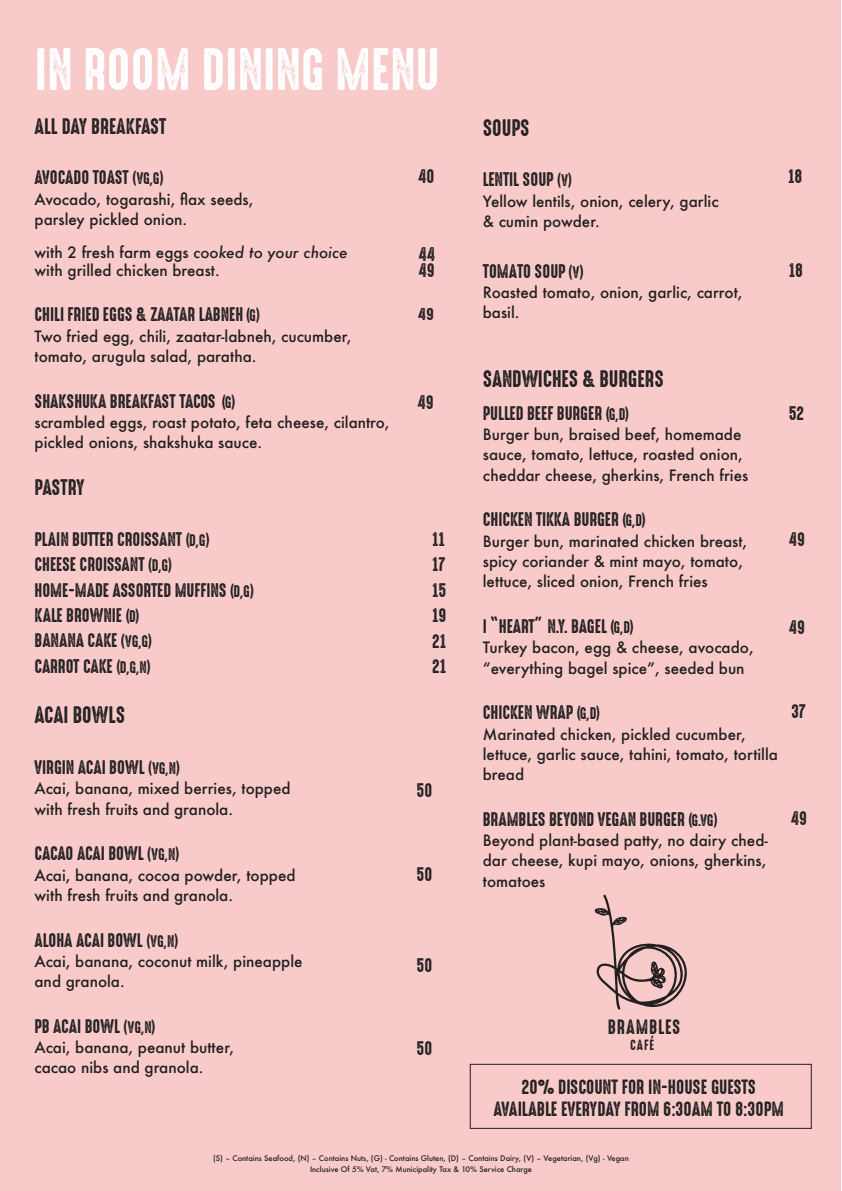
<style>
.page{position:relative;width:842px;height:1191px;background:#fff}
.page>*{position:absolute;margin:0;border:0;box-sizing:border-box;transform-origin:0 0}
.t1{font:53.8px "High Voltage Rough";color:#fff}
.t2{font:21.6px "High Voltage Rough";color:#231f20}
.t3{font:20.3px "High Voltage Rough";color:#231f20}
.t4{font:18.7px "High Voltage Rough";letter-spacing:.05em;color:#231f20}
.t5{font:18.6px/21.9px "High Voltage Rough";color:#231f20;text-align:center}
.t6{font:17.8px/25.4px "High Voltage Rough";color:#231f20}
.t7{font:15.6px "High Voltage Rough";color:#231f20;scale:1.14 1}
.t8{font:500 15.2px/20.3px "Futura";color:#231f20}
.t9{font:13.4px "High Voltage Rough";color:#231f20}
.t10{font:500 7.5px/10.3px "Futura";color:#231f20;text-align:center}
.s1{font-size:15.2px}
.s2{font-style:italic}
</style>
<div class="page">
<div style="left:0;top:0;width:841px;height:1191px;background:#f8cbca"></div>
<div style="left:470px;top:1063px;width:342px;height:65px;border:1px solid #231f20"></div>
<svg style="left:594px;top:894px;width:93px;height:115px"></svg>
<h1 class="t1" style="left:35px;top:40px;width:406px">IN ROOM DINING MENU</h1>
<h3 class="t3" style="left:35px;top:115px;width:134px">ALL DAY BREAKFAST</h3>
<p class="t6" style="left:35px;top:165px;width:131px">AVOCADO TOAST <span class="s1">(VG,G)</span></p>
<p class="t8" style="left:35px;top:189px;width:220px">Avocado, togarashi, flax seeds, parsley pickled onion.</p>
<p class="t8" style="left:35px;top:243px;width:315px;line-height:17.8px">with 2 fresh farm eggs <span class="s2">cooked to your choice </span>with grilled chicken breast.</p>
<p class="t6" style="left:35px;top:302px;width:227px">CHILI FRIED EGGS &amp; ZAATAR LABNEH <span class="s1">(G)</span></p>
<p class="t8" style="left:35px;top:326px;width:319px">Two fried egg, chili, zaatar-labneh, cucumber, tomato, arugula salad, paratha.</p>
<p class="t6" style="left:35px;top:389px;width:203px">SHAKSHUKA BREAKFAST TACOS <span class="s1">(G)</span></p>
<p class="t8" style="left:35px;top:412px;width:357px">scrambled eggs, roast potato, feta cheese, cilantro, pickled onions, shakshuka sauce.</p>
<h3 class="t3" style="left:35px;top:476px;width:52px">PASTRY</h3>
<p class="t6" style="left:35px;top:527px;width:221px">PLAIN BUTTER CROISSANT <span class="s1">(D,G)<br></span>CHEESE CROISSANT <span class="s1">(D,G)<br></span>HOME-MADE ASSORTED MUFFINS <span class="s1">(D,G)<br></span>KALE BROWNIE <span class="s1">(D)<br></span>BANANA CAKE <span class="s1">(VG,G)<br></span>CARROT CAKE <span class="s1">(D,G,N)</span></p>
<h2 class="t2" style="left:35px;top:703px;width:92px">ACAI BOWLS</h2>
<p class="t6" style="left:35px;top:755px;width:147px">VIRGIN ACAI BOWL <span class="s1">(VG,N)</span></p>
<p class="t8" style="left:35px;top:778px;width:258px">Acai, banana, mixed berries, topped with fresh fruits and granola.</p>
<p class="t6" style="left:35px;top:841px;width:146px">CACAO ACAI BOWL <span class="s1">(VG,N)</span></p>
<p class="t8" style="left:35px;top:864px;width:262px">Acai, banana, cocoa powder, topped with fresh fruits and granola.</p>
<p class="t6" style="left:35px;top:927px;width:145px">ALOHA ACAI BOWL <span class="s1">(VG,N)</span></p>
<p class="t8" style="left:35px;top:951px;width:269px">Acai, banana, coconut milk, pineapple and granola.</p>
<p class="t6" style="left:35px;top:1014px;width:123px">PB ACAI BOWL <span class="s1">(VG,N)</span></p>
<p class="t8" style="left:35px;top:1037px;width:201px">Acai, banana, peanut butter, cacao nibs and granola.</p>
<p class="t6" style="left:418px;top:164px;width:18px">40</p>
<p class="t6" style="left:418px;top:242px;width:18px">44</p>
<p class="t6" style="left:418px;top:258px;width:18px">49</p>
<p class="t7" style="left:418px;top:306px;width:16px">49</p>
<p class="t6" style="left:417px;top:390px;width:18px">49</p>
<p class="t6" style="left:432px;top:527px;width:16px;text-align:justify">11<br>17<br>15<br>19<br>21<br>21</p>
<p class="t6" style="left:416px;top:778px;width:17px">50</p>
<p class="t6" style="left:416px;top:862px;width:17px">50</p>
<p class="t6" style="left:416px;top:953px;width:17px">50</p>
<p class="t6" style="left:416px;top:1035px;width:17px">50</p>
<h2 class="t2" style="left:483px;top:116px;width:48px">SOUPS</h2>
<p class="t6" style="left:483px;top:168px;width:91px">LENTIL SOUP <span class="s1">(V)</span></p>
<p class="t8" style="left:483px;top:191px;width:237px">Yellow lentils, onion, celery, garlic &amp; cumin powder.</p>
<p class="t6" style="left:483px;top:259px;width:102px">TOMATO SOUP <span class="s1">(V)</span></p>
<p class="t8" style="left:483px;top:282px;width:261px">Roasted tomato, onion, garlic, carrot, basil.</p>
<p class="t6" style="left:788px;top:164px;width:16px">18</p>
<p class="t6" style="left:789px;top:258px;width:16px">18</p>
<h2 class="t2" style="left:483px;top:367px;width:183px">SANDWICHES &amp; BURGERS</h2>
<p class="t6" style="left:483px;top:401px;width:148px">PULLED BEEF BURGER <span class="s1">(G,D)</span></p>
<p class="t8" style="left:483px;top:424px;width:267px">Burger bun, braised beef, homemade sauce, tomato, lettuce, roasted onion, cheddar cheese, gherkins, French fries</p>
<p class="t6" style="left:483px;top:507px;width:164px">CHICKEN TIKKA BURGER <span class="s1">(G,D)</span></p>
<p class="t8" style="left:483px;top:531px;width:266px">Burger bun, marinated chicken breast, spicy coriander &amp; mint mayo, tomato, lettuce, sliced onion, French fries</p>
<p class="t6" style="left:483px;top:614px;width:152px">I “HEART” N.Y. BAGEL <span class="s1">(G,D)</span></p>
<p class="t8" style="left:483px;top:637px;width:272px">Turkey bacon, egg &amp; cheese, avocado, “everything bagel spice”, seeded bun</p>
<p class="t6" style="left:483px;top:700px;width:119px">CHICKEN WRAP <span class="s1">(G,D)</span></p>
<p class="t8" style="left:483px;top:723px;width:297px">Marinated chicken, pickled cucumber, lettuce, garlic sauce, tahini, tomato, tortilla bread</p>
<p class="t6" style="left:483px;top:807px;width:236px">BRAMBLES BEYOND VEGAN BURGER <span class="s1">(G.VG)</span></p>
<p class="t8" style="left:483px;top:830px;width:286px;text-align:justify">Beyond plant-based patty, no dairy ched&shy;dar cheese, kupi mayo, onions, gherkins, tomatoes</p>
<p class="t6" style="left:789px;top:401px;width:17px">52</p>
<p class="t6" style="left:789px;top:527px;width:18px">49</p>
<p class="t6" style="left:789px;top:615px;width:18px">49</p>
<p class="t6" style="left:791px;top:699px;width:16px">37</p>
<p class="t6" style="left:791px;top:806px;width:18px">49</p>
<p class="t4" style="left:608px;top:1016px;width:74px">BRAMBLES</p>
<p class="t9" style="left:630px;top:1037px;width:26px">CAFÉ</p>
<p class="t5" style="left:494px;top:1076px;width:292px">20% DISCOUNT FOR IN-HOUSE GUESTS<br>AVAILABLE EVERYDAY FROM 6:30AM TO 8:30PM</p>
<p class="t10" style="left:213px;top:1153px;width:417px">(S) – Contains Seafood, (N) – Contains Nuts, (G) - Contains Gluten, (D) – Contains Dairy, (V) – Vegetarian, (Vg) - Vegan<br>Inclusive Of 5% Vat, 7% Municipality Tax &amp; 10% Service Charge</p>
</div>
